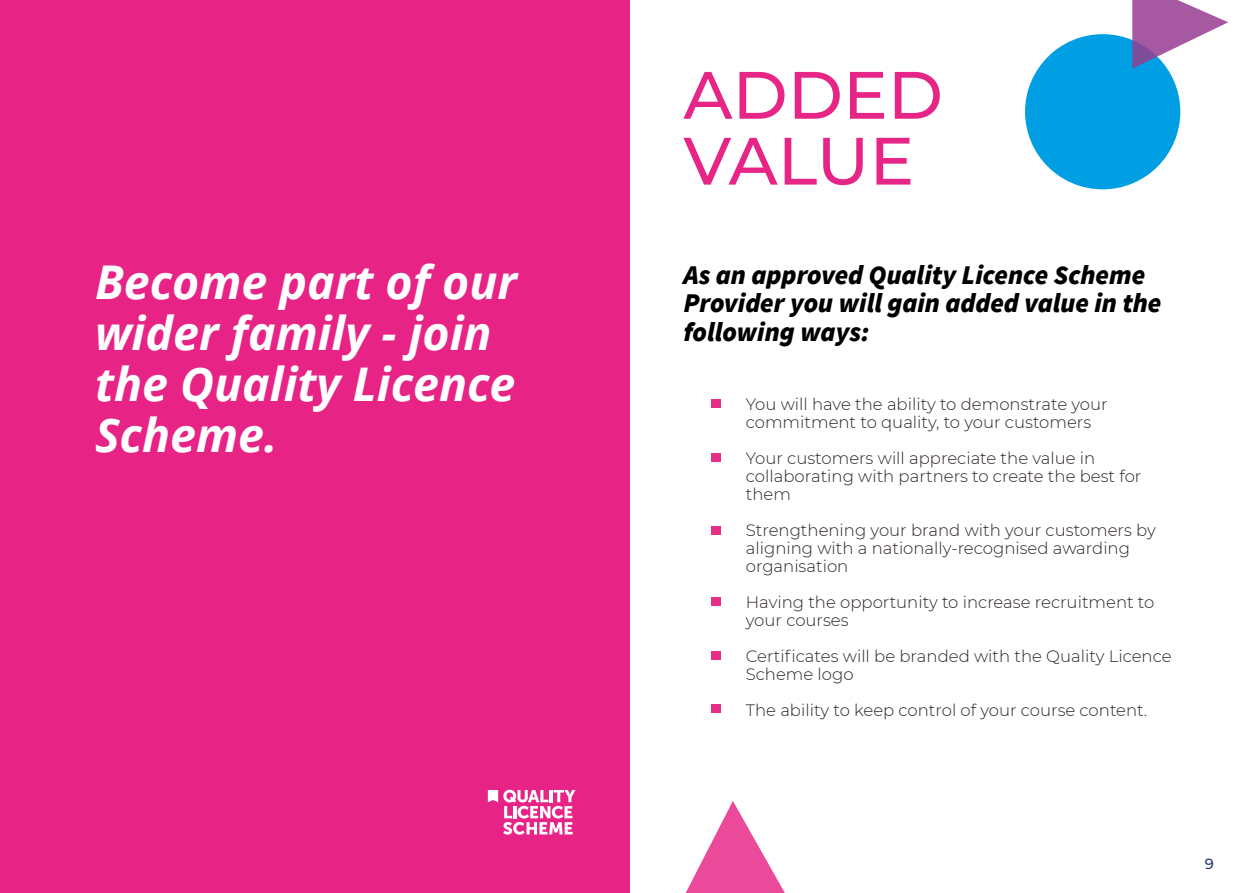
<style>
.page{position:relative;width:1259px;height:893px;background:#fff}
.page>*{position:absolute;margin:0;border:0;box-sizing:border-box;transform-origin:0 0}
.t1{font:500 66.9px/65.8px "Montserrat";color:#e72586}
.t2{font:italic 700 46.5px/51px "Open Sans";color:#fff}
.t3{font:italic 900 27px/28.5px "Source Sans Pro";color:#000}
.t4{font:300 16.5px/18px "Montserrat";color:#2e2524}
.t5{font:500 14.7px "Montserrat";color:#263780}
</style>
<div class="page">
<div style="left:0;top:0;width:629px;height:893px;background:#e72486"></div>
<svg style="left:488px;top:790px;width:87px;height:45px"></svg>
<div style="left:711px;top:399px;width:9px;height:8px;background:#e72e87"></div>
<div style="left:711px;top:453px;width:9px;height:9px;background:#e72e87"></div>
<div style="left:711px;top:526px;width:9px;height:9px;background:#e72e87"></div>
<div style="left:711px;top:597px;width:9px;height:8px;background:#e72e87"></div>
<div style="left:711px;top:651px;width:9px;height:9px;background:#e72e87"></div>
<div style="left:711px;top:704px;width:9px;height:9px;background:#e72e87"></div>
<div style="left:1025px;top:34px;width:155px;height:155px;background:#009fe3;border-radius:50%"></div>
<svg style="left:1132px;top:0;width:96px;height:69px"></svg>
<svg style="left:685px;top:801px;width:100px;height:92px"></svg>
<h2 class="t2" style="left:95px;top:256px;width:423px">Become part of our wider family - join the Quality Licence<br>Scheme.</h2>
<h1 class="t1" style="left:683px;top:59px;width:261px">ADDED<br>VALUE</h1>
<h3 class="t3" style="left:683px;top:260px;width:479px">As an approved Quality Licence Scheme<br>Provider you will gain added value in the following ways:</h3>
<p class="t4" style="left:746px;top:395px;width:363px">You will have the ability to demonstrate your commitment to quality, to your customers</p>
<p class="t4" style="left:746px;top:449px;width:397px">Your customers will appreciate the value in collaborating with partners to create the best for them</p>
<p class="t4" style="left:746px;top:521px;width:411px">Strengthening your brand with your customers by aligning with a nationally-recognised awarding organisation</p>
<p class="t4" style="left:746px;top:593px;width:410px">Having the opportunity to increase recruitment to your courses</p>
<p class="t4" style="left:746px;top:647px;width:427px">Certificates will be branded with the Quality Licence<br>Scheme logo</p>
<p class="t4" style="left:746px;top:701px;width:403px">The ability to keep control of your course content.</p>
<p class="t5" style="left:1205px;top:853px;width:11px">9</p>
</div>
